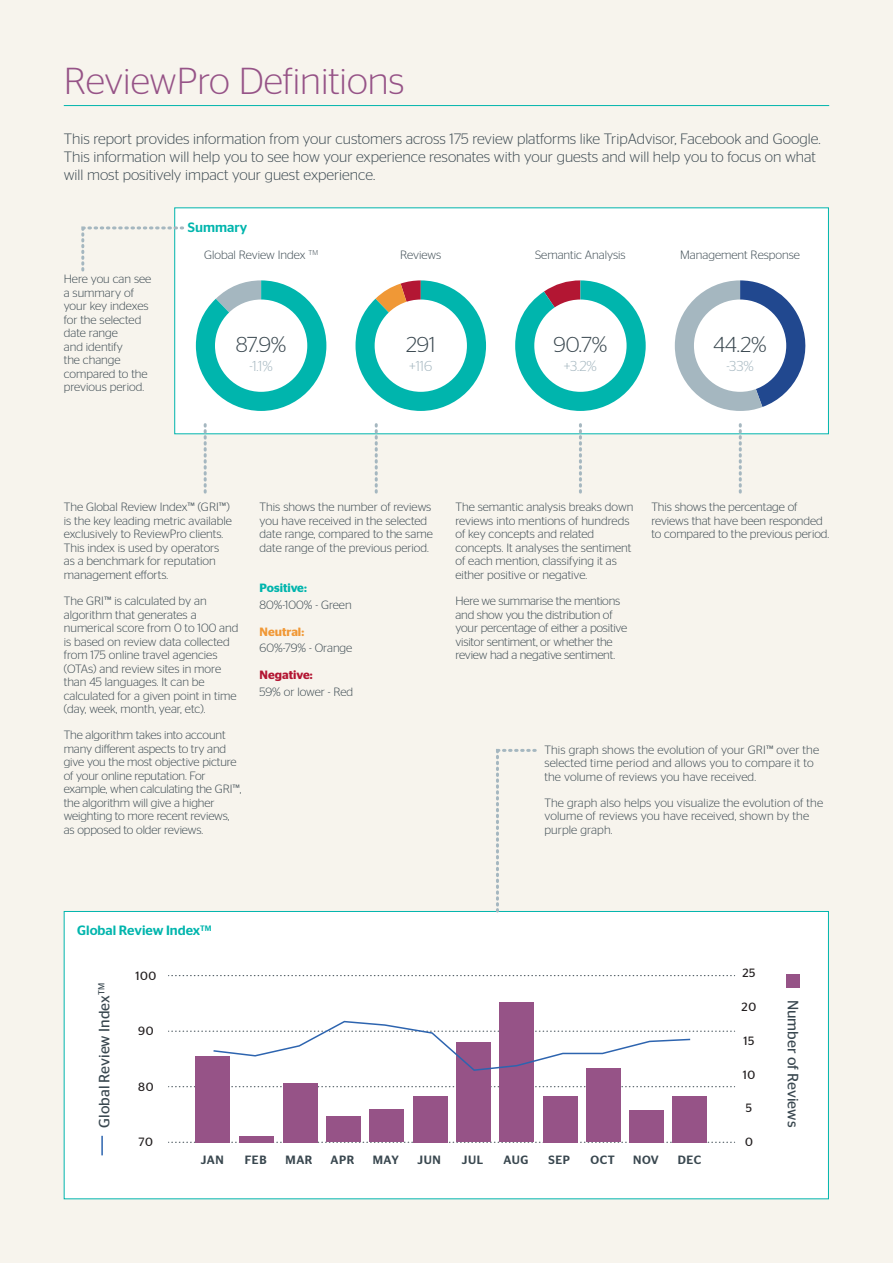
<style>
.page{position:relative;width:893px;height:1263px;background:#f7f4ed}
.page>*{position:absolute;margin:0;border:0;box-sizing:border-box;transform-origin:0 0}
.t1{font:300 37.5px "Stag Sans";color:#965387}
.t2{font:300 21.6px "Stag Sans";color:#39474f}
.t3{font:300 15px/18px "Stag Sans";color:#39474f}
.t4{font:15px "Stag Sans";color:#39474f}
.t5{font:300 14.4px "Stag Sans";color:#a5b7c0}
.t6{font:500 13.5px "Stag Sans";color:#00b5ad}
.t7{font:300 12px/13.5px "Stag Sans";color:#39474f}
.t8{font:500 12px "Stag Sans";letter-spacing:.05em;color:#39474f}
.t9{font:12px "Stag Sans";letter-spacing:.05em;color:#231f20}
.t10{font:600 12px "Stag Sans";letter-spacing:-.005em;color:#00b5ad}
.t11{font:600 12px "Stag Sans";color:#b31633}
.t12{font:600 12px "Stag Sans";color:#f09836}
</style>
<div class="page">
<hr style="left:64px;top:105px;width:765px;height:1px;background:#00b5ad">
<div style="left:175px;top:208px;width:653px;height:226px;background:#fff"></div>
<div style="left:64px;top:911px;width:764px;height:288px;background:#fff"></div>
<svg style="left:196px;top:280px;width:130px;height:131px"></svg>
<div style="left:215px;top:299px;width:92px;height:93px;background:#fff;border-radius:50%"></div>
<svg style="left:355px;top:280px;width:131px;height:131px"></svg>
<div style="left:375px;top:299px;width:92px;height:93px;background:#fff;border-radius:50%"></div>
<svg style="left:515px;top:280px;width:131px;height:131px"></svg>
<div style="left:534px;top:299px;width:93px;height:93px;background:#fff;border-radius:50%"></div>
<svg style="left:675px;top:280px;width:131px;height:131px"></svg>
<div style="left:694px;top:299px;width:92px;height:93px;background:#fff;border-radius:50%"></div>
<svg style="left:81px;top:225px;width:103px;height:48px"></svg>
<svg style="left:494px;top:749px;width:44px;height:164px"></svg>
<svg style="left:204px;top:425px;width:3px;height:68px"></svg>
<svg style="left:375px;top:425px;width:3px;height:68px"></svg>
<svg style="left:579px;top:425px;width:3px;height:68px"></svg>
<svg style="left:739px;top:425px;width:3px;height:68px"></svg>
<svg style="left:101px;top:1136px;width:2px;height:19px"></svg>
<div style="left:786px;top:974px;width:13px;height:14px;background:#965387"></div>
<svg style="left:168px;top:1142px;width:567px;height:1px"></svg>
<svg style="left:168px;top:1086px;width:567px;height:1px"></svg>
<svg style="left:168px;top:975px;width:567px;height:1px"></svg>
<div style="left:195px;top:1056px;width:35px;height:86px;background:#965387"></div>
<div style="left:239px;top:1136px;width:34px;height:6px;background:#965387"></div>
<div style="left:283px;top:1083px;width:34px;height:59px;background:#965387"></div>
<div style="left:326px;top:1117px;width:35px;height:25px;background:#965387"></div>
<div style="left:370px;top:1109px;width:34px;height:33px;background:#965387"></div>
<div style="left:413px;top:1096px;width:34px;height:46px;background:#965387"></div>
<div style="left:456px;top:1042px;width:34px;height:100px;background:#965387"></div>
<div style="left:499px;top:1002px;width:34px;height:140px;background:#965387"></div>
<div style="left:543px;top:1096px;width:34px;height:46px;background:#965387"></div>
<div style="left:586px;top:1068px;width:35px;height:74px;background:#965387"></div>
<div style="left:629px;top:1110px;width:35px;height:32px;background:#965387"></div>
<div style="left:672px;top:1096px;width:35px;height:46px;background:#965387"></div>
<svg style="left:168px;top:1020px;width:567px;height:52px"></svg>
<h1 class="t1" style="left:64px;top:60px;width:342px">ReviewPro Definitions</h1>
<p class="t3" style="left:64px;top:129px;width:758px">This report provides information from your customers across 175 review platforms like TripAdvisor, Facebook and Google.<br>This information will help you to see how your experience resonates with your guests and will help you to focus on what will most positively impact your guest experience.</p>
<p class="t6" style="left:188px;top:219px;width:61px">Summary</p>
<p class="t7" style="left:64px;top:272px;width:89px">Here you can see a summary of your key indexes for the selected date range<br>and identify<br>the change compared to the previous period.</p>
<p class="t7" style="left:204px;top:248px;width:115px">Global Review Index <sup>TM</sup></p>
<p class="t7" style="left:400px;top:248px;width:43px">Reviews</p>
<p class="t7" style="left:535px;top:248px;width:92px">Semantic Analysis</p>
<p class="t7" style="left:680px;top:248px;width:121px">Management Response</p>
<h2 class="t2" style="left:236px;top:332px;width:52px">87.9%</h2>
<p class="t5" style="left:250px;top:358px;width:25px">-1.1%</p>
<h2 class="t2" style="left:406px;top:332px;width:31px">291</h2>
<p class="t5" style="left:409px;top:358px;width:25px">+116</p>
<h2 class="t2" style="left:553px;top:332px;width:55px">90.7%</h2>
<p class="t5" style="left:564px;top:358px;width:35px">+3.2%</p>
<h2 class="t2" style="left:713px;top:332px;width:55px">44.2%</h2>
<p class="t5" style="left:726px;top:358px;width:29px">-33%</p>
<p class="t7" style="left:64px;top:500px;width:170px">The Global Review Index™ (GRI™) is the key leading metric available exclusively to ReviewPro clients.<br>This index is used by operators as a benchmark for reputation management efforts.</p>
<p class="t7" style="left:64px;top:594px;width:176px">The GRI™ is calculated by an algorithm that generates a numerical score from 0 to 100 and is based on review data collected from 175 online travel agencies (OTAs) and review sites in more than 45 languages. It can be calculated for a given point in time (day, week, month, year, etc).</p>
<p class="t7" style="left:64px;top:728px;width:179px">The algorithm takes into account many different aspects to try and give you the most objective picture of your online reputation. For example, when calculating the GRI™, the algorithm will give a higher weighting to more recent reviews, as opposed to older reviews.</p>
<p class="t7" style="left:260px;top:500px;width:175px">This shows the number of reviews you have received in the selected date range, compared to the same date range of the previous period.</p>
<p class="t10" style="left:260px;top:581px;width:49px">Positive:</p>
<p class="t7" style="left:260px;top:598px;width:94px">80%-100% - Green</p>
<p class="t12" style="left:260px;top:625px;width:46px">Neutral:</p>
<p class="t7" style="left:260px;top:641px;width:94px">60%-79% - Orange</p>
<p class="t11" style="left:260px;top:668px;width:55px">Negative:</p>
<p class="t7" style="left:260px;top:685px;width:95px">59% or lower - Red</p>
<p class="t7" style="left:455px;top:500px;width:179px">The semantic analysis breaks down reviews into mentions of hundreds of key concepts and related concepts. It analyses the sentiment of each mention, classifying it as either positive or negative.</p>
<p class="t7" style="left:455px;top:594px;width:173px">Here we summarise the mentions and show you the distribution of your percentage of either a positive visitor sentiment, or whether the review had a negative sentiment.</p>
<p class="t7" style="left:651px;top:500px;width:179px">This shows the percentage of reviews that have been responded to compared to the previous period.</p>
<p class="t7" style="left:544px;top:742px;width:276px">This graph shows the evolution of your GRI™ over the selected time period and allows you to compare it to the volume of reviews you have received.</p>
<p class="t7" style="left:544px;top:796px;width:280px">The graph also helps you visualize the evolution of the volume of reviews you have received, shown by the purple graph.</p>
<p class="t6" style="left:77px;top:923px;width:136px">Global Review Index<sup>TM</sup></p>
<p class="t4" style="left:96px;top:1128px;width:146px;rotate:-90deg">Global Review Index<sup>TM</sup></p>
<p class="t9" style="left:135px;top:968px;width:22px">100</p>
<p class="t9" style="left:138px;top:1024px;width:17px">90</p>
<p class="t9" style="left:138px;top:1079px;width:17px">80</p>
<p class="t9" style="left:139px;top:1135px;width:16px">70</p>
<p class="t9" style="left:742px;top:966px;width:15px">25</p>
<p class="t9" style="left:742px;top:1000px;width:16px">20</p>
<p class="t9" style="left:743px;top:1034px;width:12px">15</p>
<p class="t9" style="left:743px;top:1067px;width:14px">10</p>
<p class="t9" style="left:746px;top:1101px;width:8px">5</p>
<p class="t9" style="left:745px;top:1135px;width:9px">0</p>
<p class="t4" style="left:802px;top:1000px;width:129px;rotate:90deg">Number of Reviews</p>
<p class="t8" style="left:201px;top:1153px;width:25px">JAN</p>
<p class="t8" style="left:245px;top:1153px;width:23px">FEB</p>
<p class="t8" style="left:285px;top:1153px;width:29px">MAR</p>
<p class="t8" style="left:330px;top:1153px;width:25px">APR</p>
<p class="t8" style="left:373px;top:1153px;width:27px">MAY</p>
<p class="t8" style="left:417px;top:1153px;width:25px">JUN</p>
<p class="t8" style="left:462px;top:1153px;width:23px">JUL</p>
<p class="t8" style="left:503px;top:1153px;width:27px">AUG</p>
<p class="t8" style="left:548px;top:1153px;width:23px">SEP</p>
<p class="t8" style="left:590px;top:1153px;width:26px">OCT</p>
<p class="t8" style="left:633px;top:1153px;width:27px">NOV</p>
<p class="t8" style="left:678px;top:1153px;width:25px">DEC</p>
</div>
